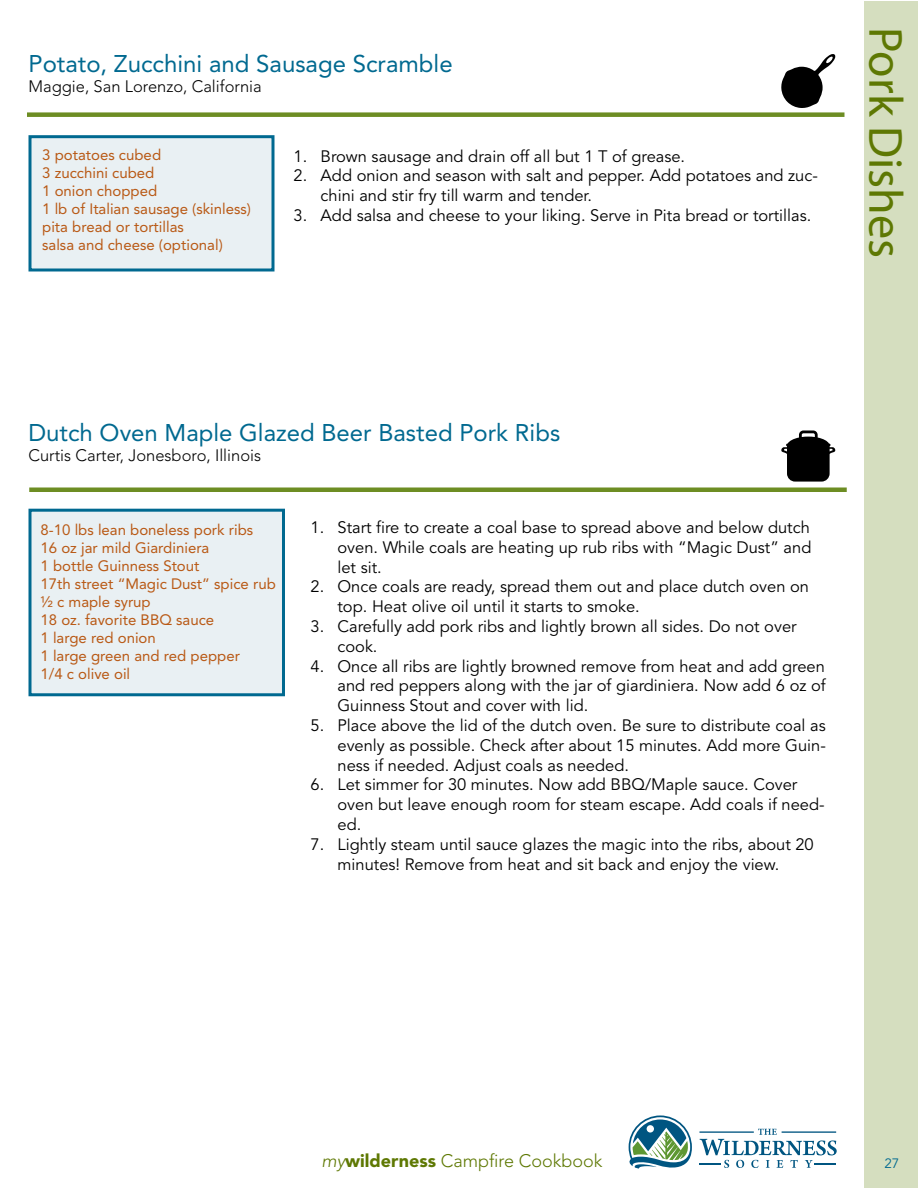
<style>
.page{position:relative;width:918px;height:1188px;background:#fff}
.page>*{position:absolute;margin:0;border:0;box-sizing:border-box;transform-origin:0 0}
.t1{font:48px "Myriad Pro";color:#5e7803}
.t2{font:24px "Avenir LT Std";color:#006990}
.t3{font:300 18px "Avenir LT Std";color:#5e7803}
.t4{font:16.5px/19.8px "Avenir LT Std";color:#000}
.t5{font:300 16.5px "Avenir LT Std";color:#000}
.t6{font:15px/18px "Avenir LT Std";color:#b95915}
.t7{font:13.5px "Avenir LT Std";color:#006990}
.s1{font-style:italic}
.s2{font-weight:900}
</style>
<div class="page">
<div style="left:865px;top:1px;width:53px;height:1186px;background:#d5debf"></div>
<hr style="left:699px;top:1131px;width:55px;height:2px;background:#005581">
<svg style="left:700px;top:1129px;width:137px;height:39px"></svg>
<svg style="left:629px;top:1115px;width:63px;height:54px"></svg>
<div style="left:28px;top:135px;width:246px;height:137px;background:#e9f0f3;border:3px solid #006990"></div>
<div style="left:28px;top:509px;width:257px;height:187px;background:#e9f0f3;border:3px solid #006990"></div>
<svg style="left:781px;top:54px;width:55px;height:54px"></svg>
<svg style="left:781px;top:430px;width:55px;height:52px"></svg>
<div style="left:27px;top:112px;width:817px;height:5px;background:#6d8d23"></div>
<hr style="left:29px;top:488px;width:818px;height:4px;background:#6d8d23">
<h2 class="t2" style="left:28px;top:50px;width:426px">Potato, Zucchini and Sausage Scramble</h2>
<p class="t5" style="left:28px;top:77px;width:235px">Maggie, San Lorenzo, California</p>
<p class="t6" style="left:42px;top:146px;width:210px">3 potatoes cubed<br>3 zucchini cubed<br>1 onion chopped<br>1 lb of Italian sausage (skinless) pita bread or tortillas<br>salsa and cheese (optional)</p>
<p class="t4" style="left:294px;top:146px;width:393px">1. Brown sausage and drain off all but 1 T of grease.</p>
<p class="t4" style="left:321px;top:166px;width:499px;text-indent:-27px">2. Add onion and season with salt and pepper. Add potatoes and zuc&shy;chini and stir fry till warm and tender.</p>
<p class="t4" style="left:294px;top:206px;width:519px">3. Add salsa and cheese to your liking. Serve in Pita bread or tortillas.</p>
<h1 class="t1" style="left:915px;top:27px;width:233px;rotate:90deg">Pork Dishes</h1>
<h2 class="t2" style="left:28px;top:419px;width:533px">Dutch Oven Maple Glazed Beer Basted Pork Ribs</h2>
<p class="t5" style="left:28px;top:446px;width:234px">Curtis Carter, Jonesboro, Illinois</p>
<p class="t6" style="left:40px;top:521px;width:237px">8-10 lbs lean boneless pork ribs<br>16 oz jar mild Giardiniera<br>1 bottle Guinness Stout<br>17th street “Magic Dust” spice rub<br>1/2 c maple syrup<br>18 oz. favorite BBQ sauce<br>1 large red onion<br>1 large green and red pepper<br>1/4 c olive oil</p>
<p class="t4" style="left:337px;top:518px;width:475px;text-align:justify;text-indent:-27px">1. Start fire to create a coal base to spread above and below dutch oven. While coals are heating up rub ribs with “Magic Dust” and let sit.</p>
<p class="t4" style="left:337px;top:577px;width:473px;text-indent:-27px">2. Once coals are ready, spread them out and place dutch oven on top. Heat olive oil until it starts to smoke.</p>
<p class="t4" style="left:337px;top:617px;width:461px;text-indent:-27px">3. Carefully add pork ribs and lightly brown all sides. Do not over cook.</p>
<p class="t4" style="left:337px;top:656px;width:490px;text-align:justify;text-indent:-27px">4. Once all ribs are lightly browned remove from heat and add green and red peppers along with the jar of giardiniera. Now add 6 oz of Guinness Stout and cover with lid.</p>
<p class="t4" style="left:337px;top:716px;width:490px;text-align:justify;text-indent:-27px">5. Place above the lid of the dutch oven. Be sure to distribute coal as evenly as possible. Check after about 15 minutes. Add more Guin&shy;ness if needed. Adjust coals as needed.</p>
<p class="t4" style="left:337px;top:775px;width:489px;text-indent:-27px">6. Let simmer for 30 minutes. Now add BBQ/Maple sauce. Cover oven but leave enough room for steam escape. Add coals if need&shy;ed.</p>
<p class="t4" style="left:310px;top:835px;width:505px;text-align:center">7. Lightly steam until sauce glazes the magic into the ribs, about 20 minutes! Remove from heat and sit back and enjoy the view.</p>
<p class="t3" style="left:321px;top:1150px;width:283px"><span class="s1">my</span><span class="s2">wilderness</span> Campfire Cookbook</p>
<p class="t7" style="left:884px;top:1155px;width:17px">27</p>
</div>
